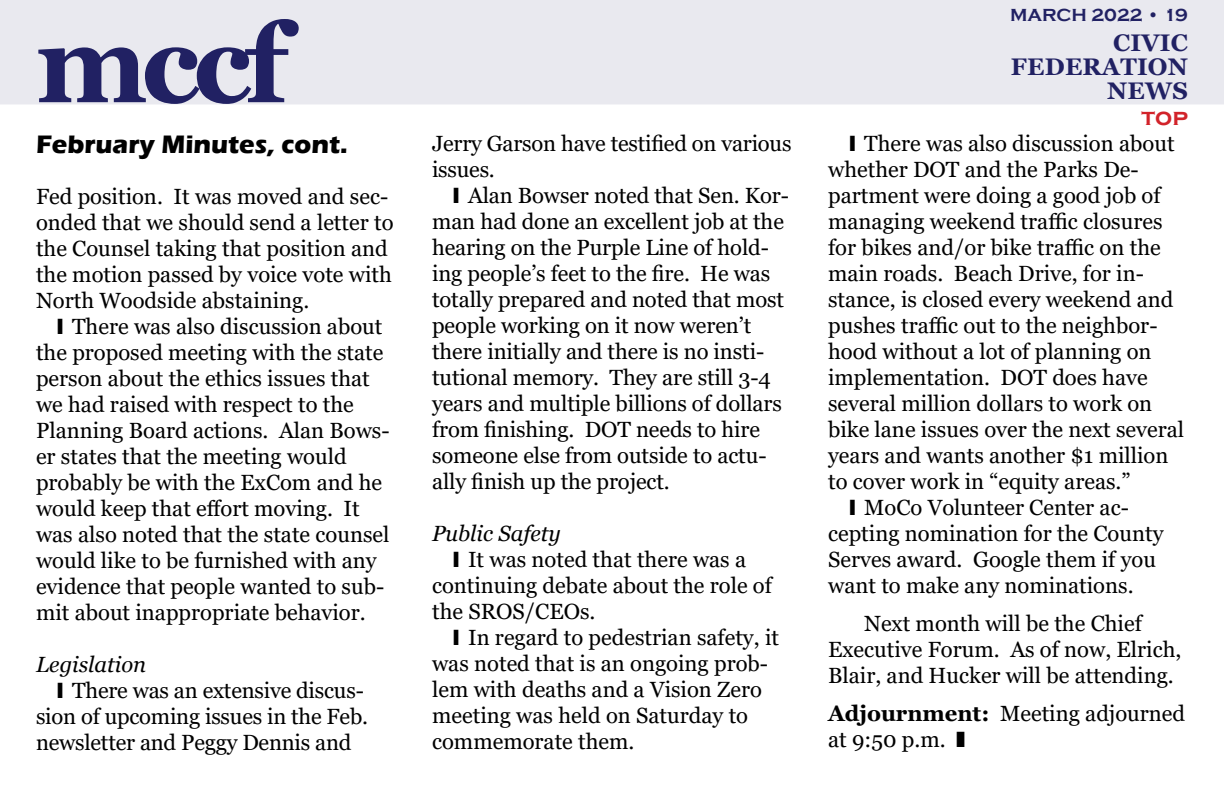
<style>
.page{position:relative;width:1224px;height:792px;background:#fff}
.page>*{position:absolute;margin:0;border:0;box-sizing:border-box;transform-origin:0 0}
.t1{font:700 110px "Georgia";color:#212163}
.t2{font:700 26px "Eras ITC";color:#000}
.t3{font:700 24px/24px "Georgia";letter-spacing:.01em;color:#212163;text-align:right}
.t4{font:700 24px "Copperplate Gothic";color:#d2232a}
.t5{font:22px/26px "Georgia";color:#000}
.t6{font:italic 22px "Georgia";color:#000}
.t7{font:700 18px "Copperplate Gothic";color:#212163}
.s1{font-weight:700}
</style>
<div class="page">
<div style="left:0;top:0;width:1224px;height:104px;background:#e9e9ef"></div>
<h1 class="t1" style="left:36px;top:-7px;width:264px">MCCF</h1>
<p class="t2" style="left:36px;top:129px;width:313px">February Minutes, cont.</p>
<p class="t5" style="left:36px;top:184px;width:359px">Fed position. It was moved and sec&shy;onded that we should send a letter to the Counsel taking that position and the motion passed by voice vote with North Woodside abstaining.</p>
<p class="t5" style="left:36px;top:314px;width:355px;text-indent:36px">There was also discussion about the proposed meeting with the state person about the ethics issues that we had raised with respect to the Planning Board actions. Alan Bows&shy;er states that the meeting would probably be with the ExCom and he would keep that effort moving. It was also noted that the state counsel would like to be furnished with any evidence that people wanted to sub&shy;mit about inappropriate behavior.</p>
<p class="t6" style="left:36px;top:650px;width:112px">Legislation</p>
<p class="t5" style="left:36px;top:678px;width:334px;text-indent:36px">There was an extensive discus&shy;sion of upcoming issues in the Feb. newsletter and Peggy Dennis and</p>
<p class="t5" style="left:432px;top:131px;width:361px">Jerry Garson have testified on various issues.</p>
<p class="t5" style="left:432px;top:183px;width:358px;text-indent:36px">Alan Bowser noted that Sen. Kor&shy;man had done an excellent job at the hearing on the Purple Line of hold&shy;ing people’s feet to the fire. He was totally prepared and noted that most people working on it now weren’t there initially and there is no insti&shy;tutional memory. They are still 3-4 years and multiple billions of dollars from finishing. DOT needs to hire someone else from outside to actu&shy;ally finish up the project.</p>
<p class="t6" style="left:432px;top:520px;width:130px">Public Safety</p>
<p class="t5" style="left:432px;top:547px;width:341px;text-indent:36px">It was noted that there was a continuing debate about the role of the SROS/CEOs.</p>
<p class="t5" style="left:432px;top:625px;width:348px;text-indent:36px">In regard to pedestrian safety, it was noted that is an ongoing prob&shy;lem with deaths and a Vision Zero meeting was held on Saturday to commemorate them.</p>
<p class="t7" style="left:1010px;top:5px;width:179px">mARCH 2022 • 19</p>
<p class="t3" style="left:1011px;top:30px;width:179px">CIVIC<br>FEDERATION<br>NEWS</p>
<p class="t4" style="left:1142px;top:104px;width:48px">top</p>
<p class="t5" style="left:864px;top:131px;width:312px">There was also discussion about</p>
<p class="t5" style="left:828px;top:157px;width:312px">whether DOT and the Parks De-</p>
<p class="t5" style="left:828px;top:183px;width:334px">partment were doing a good job of</p>
<p class="t5" style="left:828px;top:209px;width:336px">managing weekend traffic closures</p>
<p class="t5" style="left:828px;top:235px;width:334px">for bikes and/or bike traffic on the</p>
<p class="t5" style="left:828px;top:261px;width:317px">main roads. Beach Drive, for in-</p>
<p class="t5" style="left:828px;top:287px;width:347px">stance, is closed every weekend and</p>
<p class="t5" style="left:828px;top:313px;width:331px">pushes traffic out to the neighbor-</p>
<p class="t5" style="left:828px;top:339px;width:325px">hood without a lot of planning on</p>
<p class="t5" style="left:828px;top:365px;width:321px">implementation. DOT does have</p>
<p class="t5" style="left:828px;top:391px;width:326px">several million dollars to work on</p>
<p class="t5" style="left:828px;top:417px;width:358px">bike lane issues over the next several</p>
<p class="t5" style="left:828px;top:443px;width:342px">years and wants another $1 million</p>
<p class="t5" style="left:828px;top:469px;width:304px">to cover work in “equity areas.”</p>
<p class="t5" style="left:864px;top:495px;width:266px">MoCo Volunteer Center ac-</p>
<p class="t5" style="left:828px;top:521px;width:337px">cepting nomination for the County</p>
<p class="t5" style="left:828px;top:547px;width:329px">Serves award. Google them if you</p>
<p class="t5" style="left:828px;top:573px;width:307px">want to make any nominations.</p>
<p class="t5" style="left:828px;top:611px;width:355px;text-align:center">Next month will be the Chief<br>Executive Forum. As of now, Elrich,<br>Blair, and Hucker will be attending.</p>
<p class="t5" style="left:828px;top:701px;width:359px"><span class="s1">ADJOURNMENT:</span> Meeting adjourned at 9:50 p.m.</p>
</div>
